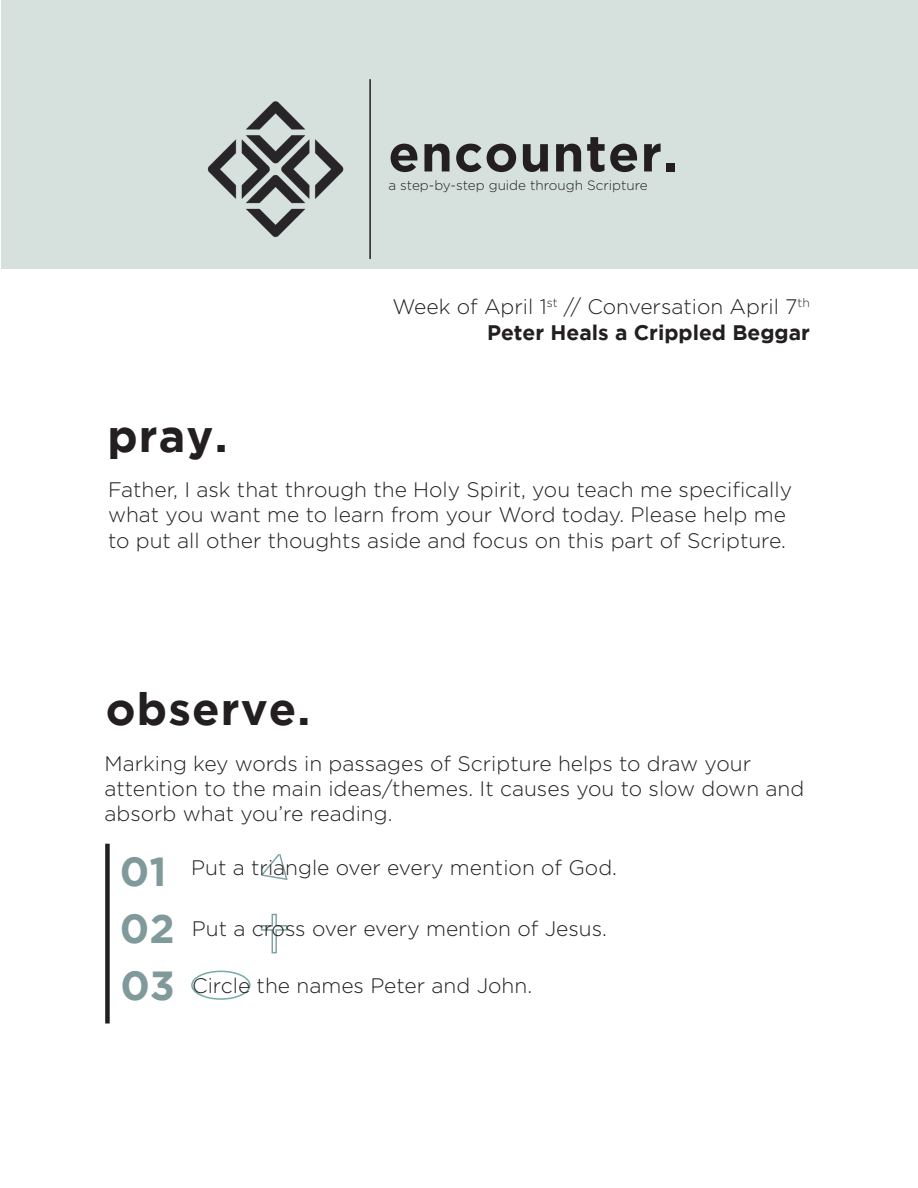
<style>
.page{position:relative;width:918px;height:1188px;background:#fff}
.page>*{position:absolute;margin:0;border:0;box-sizing:border-box;transform-origin:0 0}
.t1{font:700 51px "Gotham";letter-spacing:.025em;color:#231f20}
.t2{font:700 45px "Gotham";letter-spacing:.025em;color:#231f20}
.t3{font:700 40.5px "Gotham";color:#809a9b}
.t4{font:300 21px/25.2px "Gotham";color:#231f20}
.t5{font:700 21px "Gotham";color:#231f20}
.t6{font:300 13.5px "Gotham";color:#231f20}
</style>
<div class="page">
<svg style="left:261px;top:854px;width:27px;height:26px"></svg>
<svg style="left:260px;top:913px;width:28px;height:41px"></svg>
<div style="left:2px;top:0;width:916px;height:268px;background:#d6e1de"></div>
<img style="left:207px;top:101px;width:137px;height:137px">
<hr style="left:369px;top:79px;width:2px;height:180px;background:#231f20">
<div style="left:105px;top:844px;width:5px;height:180px;background:#231f20"></div>
<div style="left:191px;top:971px;width:60px;height:29px;border:2px solid #73ada3;border-radius:50%"></div>
<p class="t1" style="left:388px;top:124px;width:291px">encounter.</p>
<p class="t6" style="left:388px;top:178px;width:261px">a step-by-step guide through Scripture</p>
<p class="t2" style="left:107px;top:410px;width:122px">pray.</p>
<p class="t4" style="left:392px;top:294px;width:419px">Week of April 1<sup>st</sup> // Conversation April 7<sup>th</sup></p>
<p class="t5" style="left:487px;top:320px;width:325px">Peter Heals a Crippled Beggar</p>
<p class="t4" style="left:108px;top:477px;width:686px">Father, I ask that through the Holy Spirit, you teach me specifically what you want me to learn from your Word today. Please help me to put all other thoughts aside and focus on this part of Scripture.</p>
<p class="t2" style="left:106px;top:683px;width:206px">observe.</p>
<p class="t4" style="left:104px;top:751px;width:701px">Marking key words in passages of Scripture helps to draw your attention to the main ideas/themes. It causes you to slow down and absorb what you’re reading.</p>
<p class="t4" style="left:191px;top:855px;width:427px">Put a triangle over every mention of God.</p>
<p class="t3" style="left:120px;top:848px;width:48px">01</p>
<p class="t3" style="left:120px;top:905px;width:56px">02</p>
<p class="t4" style="left:192px;top:916px;width:417px">Put a cross over every mention of Jesus.</p>
<p class="t3" style="left:120px;top:962px;width:56px">03</p>
<p class="t4" style="left:192px;top:973px;width:341px">Circle the names Peter and John.</p>
</div>
